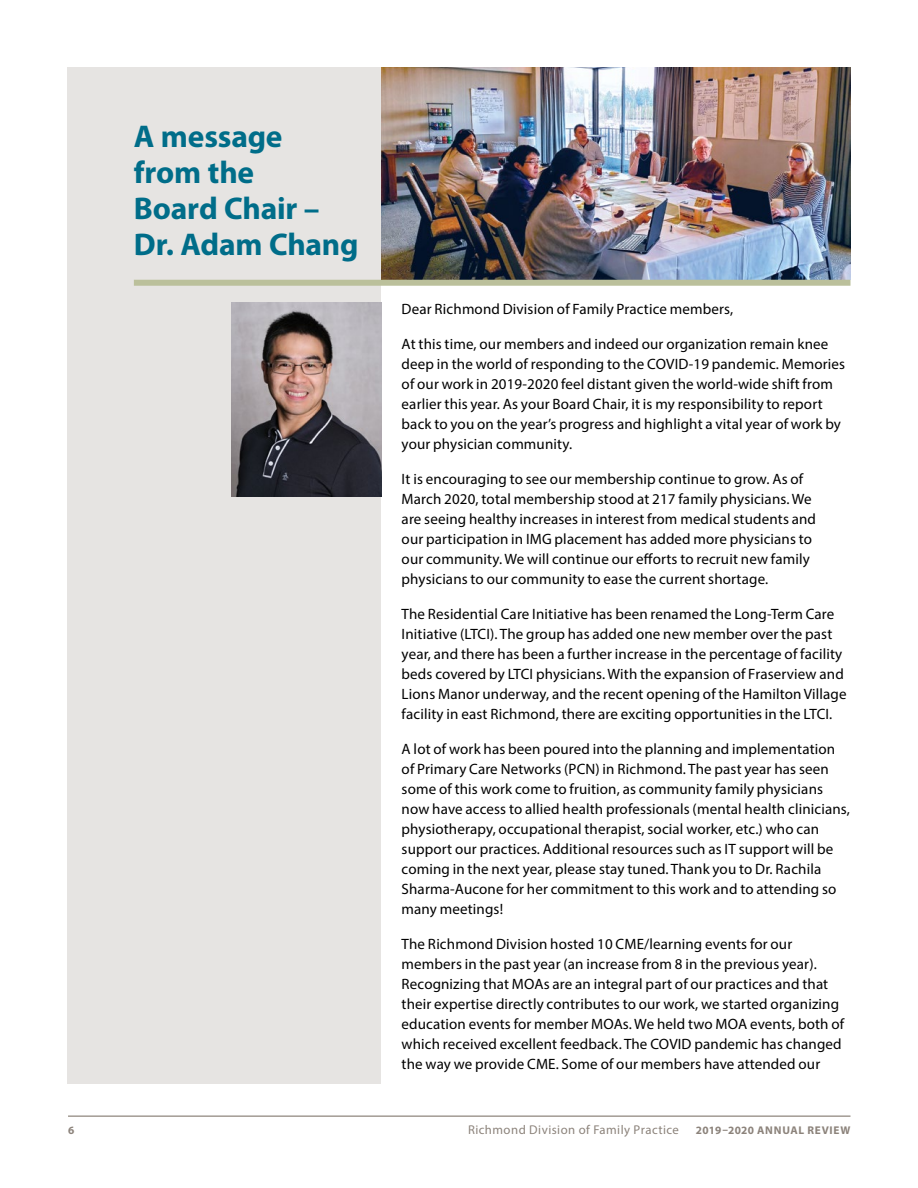
<style>
.page{position:relative;width:918px;height:1188px;background:#fff}
.page>*{position:absolute;margin:0;border:0;box-sizing:border-box;transform-origin:0 0}
.t1{font:700 31.5px/36px "Myriad Pro";letter-spacing:-.005em;color:#006d89}
.t2{font:15px/20px "Myriad Pro";letter-spacing:.01em;color:#000}
.t3{font:12.75px "Myriad Pro";letter-spacing:.035em;color:#8c837b}
.t4{font:700 11.25px "Myriad Pro";letter-spacing:.06em;color:#8c837b}
</style>
<div class="page">
<hr style="left:68px;top:1115px;width:783px;height:2px;background:#a29b93">
<img style="left:382px;top:68px;width:468px;height:212px">
<div style="left:68px;top:68px;width:313px;height:1016px;background:#e6e4e2"></div>
<div style="left:134px;top:280px;width:716px;height:6px;background:#bbc09b"></div>
<img style="left:231px;top:303px;width:150px;height:193px">
<h1 class="t1" style="left:134px;top:118px;width:226px">A message<br>from the<br>Board Chair –<br>Dr. Adam Chang</h1>
<p class="t2" style="left:402px;top:299px;width:333px">Dear Richmond Division of Family Practice members,</p>
<p class="t2" style="left:402px;top:334px;width:445px">At this time, our members and indeed our organization remain knee deep in the world of responding to the COVID-19 pandemic. Memories of our work in 2019-2020 feel distant given the world-wide shift from earlier this year. As your Board Chair, it is my responsibility to report back to you on the year’s progress and highlight a vital year of work by your physician community.</p>
<p class="t2" style="left:402px;top:469px;width:416px">It is encouraging to see our membership continue to grow. As of March 2020, total membership stood at 217 family physicians. We are seeing healthy increases in interest from medical students and our participation in IMG placement has added more physicians to our community. We will continue our efforts to recruit new family physicians to our community to ease the current shortage.</p>
<p class="t2" style="left:402px;top:604px;width:447px">The Residential Care Initiative has been renamed the Long-Term Care Initiative (LTCI). The group has added one new member over the past year, and there has been a further increase in the percentage of facility beds covered by LTCI physicians. With the expansion of Fraserview and Lions Manor underway, and the recent opening of the Hamilton Village facility in east Richmond, there are exciting opportunities in the LTCI.</p>
<p class="t2" style="left:402px;top:739px;width:450px">A lot of work has been poured into the planning and implementation of Primary Care Networks (PCN) in Richmond. The past year has seen some of this work come to fruition, as community family physicians now have access to allied health professionals (mental health clinicians, physiotherapy, occupational therapist, social worker, etc.) who can support our practices. Additional resources such as IT support will be coming in the next year, please stay tuned. Thank you to Dr. Rachila Sharma-Aucone for her commitment to this work and to attending so many meetings!</p>
<p class="t2" style="left:402px;top:934px;width:444px">The Richmond Division hosted 10 CME/learning events for our members in the past year (an increase from 8 in the previous year).<br>Recognizing that MOAs are an integral part of our practices and that their expertise directly contributes to our work, we started organizing education events for member MOAs. We held two MOA events, both of which received excellent feedback. The COVID pandemic has changed the way we provide CME. Some of our members have attended our</p>
<p class="t4" style="left:68px;top:1123px;width:8px">6</p>
<p class="t3" style="left:468px;top:1122px;width:212px">Richmond Division of Family Practice</p>
<p class="t4" style="left:696px;top:1123px;width:156px">2019–2020 ANNUAL REVIEW</p>
</div>
